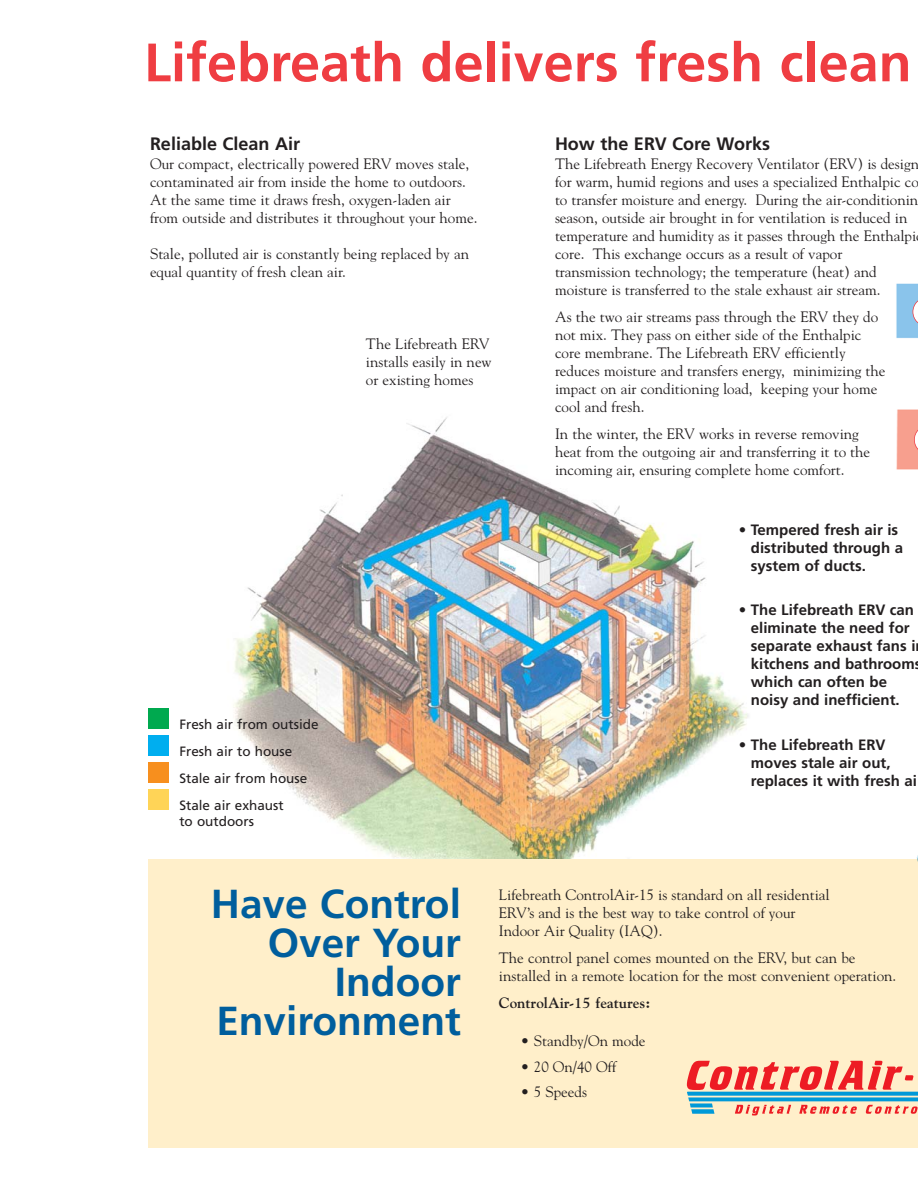
<style>
.page{position:relative;width:918px;height:1188px;background:#fff}
.page>*{position:absolute;margin:0;border:0;box-sizing:border-box;transform-origin:0 0}
.t1{font:700 54px "Frutiger";color:#ef3d42}
.t2{font:700 40.5px/39px "Frutiger";color:#005e9d;text-align:right}
.t3{font:700 18px "Frutiger";color:#231f20}
.t4{font:15px/18px "Goudy";color:#231f20}
.t5{font:700 15px/18px "Frutiger";color:#231f20}
.t6{font:700 15px "Goudy";color:#231f20}
.t7{font:13.5px/27px "Frutiger";color:#231f20}
</style>
<div class="page">
<img style="left:896px;top:283px;width:22px;height:187px">
<img style="left:233px;top:417px;width:516px;height:442px">
<div style="left:148px;top:859px;width:770px;height:289px;background:#ffefca"></div>
<svg style="left:687px;top:1061px;width:231px;height:55px"></svg>
<svg style="left:913px;top:297px;width:5px;height:30px"></svg>
<svg style="left:914px;top:425px;width:4px;height:29px"></svg>
<div style="left:148px;top:708px;width:21px;height:21px;background:#00a94f"></div>
<div style="left:148px;top:735px;width:21px;height:21px;background:#00aeef"></div>
<div style="left:148px;top:762px;width:21px;height:21px;background:#f78f1e"></div>
<div style="left:148px;top:789px;width:21px;height:21px;background:#ffd457"></div>
<p class="t1" style="left:144px;top:41px;width:769px">Lifebreath delivers fresh clean</p>
<p class="t3" style="left:150px;top:136px;width:152px">Reliable Clean Air</p>
<p class="t4" style="left:150px;top:156px;width:329px">Our compact, electrically powered ERV moves stale, contaminated air from inside the home to outdoors.<br>At the same time it draws fresh, oxygen-laden air from outside and distributes it throughout your home.</p>
<p class="t4" style="left:150px;top:246px;width:321px">Stale, polluted air is constantly being replaced by an equal quantity of fresh clean air.</p>
<p class="t4" style="left:366px;top:336px;width:127px">The Lifebreath ERV installs easily in new or existing homes</p>
<p class="t7" style="left:179px;top:712px;width:141px">Fresh air from outside<br>Fresh air to house<br>Stale air from house<br>Stale air exhaust</p>
<p class="t7" style="left:179px;top:809px;width:76px">to outdoors</p>
<p class="t3" style="left:555px;top:136px;width:217px">How the ERV Core Works</p>
<p class="t4" style="left:555px;top:156px;width:366px">The Lifebreath Energy Recovery Ventilator (ERV) is design for warm, humid regions and uses a specialized Enthalpic co to transfer moisture and energy. During the air-conditionin season, outside air brought in for ventilation is reduced in temperature and humidity as it passes through the Enthalpi core. This exchange occurs as a result of vapor transmission technology; the temperature (heat) and moisture is transferred to the stale exhaust air stream.</p>
<p class="t4" style="left:555px;top:309px;width:332px">As the two air streams pass through the ERV they do not mix. They pass on either side of the Enthalpic core membrane. The Lifebreath ERV efficiently reduces moisture and transfers energy, minimizing the impact on air conditioning load, keeping your home cool and fresh.</p>
<p class="t4" style="left:555px;top:426px;width:317px">In the winter, the ERV works in reverse removing heat from the outgoing air and transferring it to the incoming air, ensuring complete home comfort.</p>
<p class="t5" style="left:751px;top:522px;width:154px;text-indent:-12px">• Tempered fresh air is distributed through a system of ducts.</p>
<p class="t5" style="left:751px;top:602px;width:166px;text-indent:-12px">• The Lifebreath ERV can eliminate the need for separate exhaust fans i kitchens and bathroom which can often be noisy and inefficient.</p>
<p class="t5" style="left:751px;top:737px;width:168px;text-indent:-12px">• The Lifebreath ERV moves stale air out, replaces it with fresh ai</p>
<p class="t2" style="left:211px;top:888px;width:252px">Have Control<br>Over Your<br>Indoor<br>Environment</p>
<p class="t4" style="left:499px;top:887px;width:332px">Lifebreath ControlAir-15 is standard on all residential<br>ERV’s and is the best way to take control of your<br>Indoor Air Quality (IAQ).</p>
<p class="t4" style="left:499px;top:950px;width:399px">The control panel comes mounted on the ERV, but can be installed in a remote location for the most convenient operation.</p>
<p class="t6" style="left:499px;top:997px;width:153px">ControlAir-15 features:</p>
<p class="t4" style="left:521px;top:1033px;width:126px">• Standby/On mode</p>
<p class="t4" style="left:521px;top:1059px;width:97px">• 20 On/40 Off</p>
<p class="t4" style="left:521px;top:1084px;width:68px">• 5 Speeds</p>
</div>
